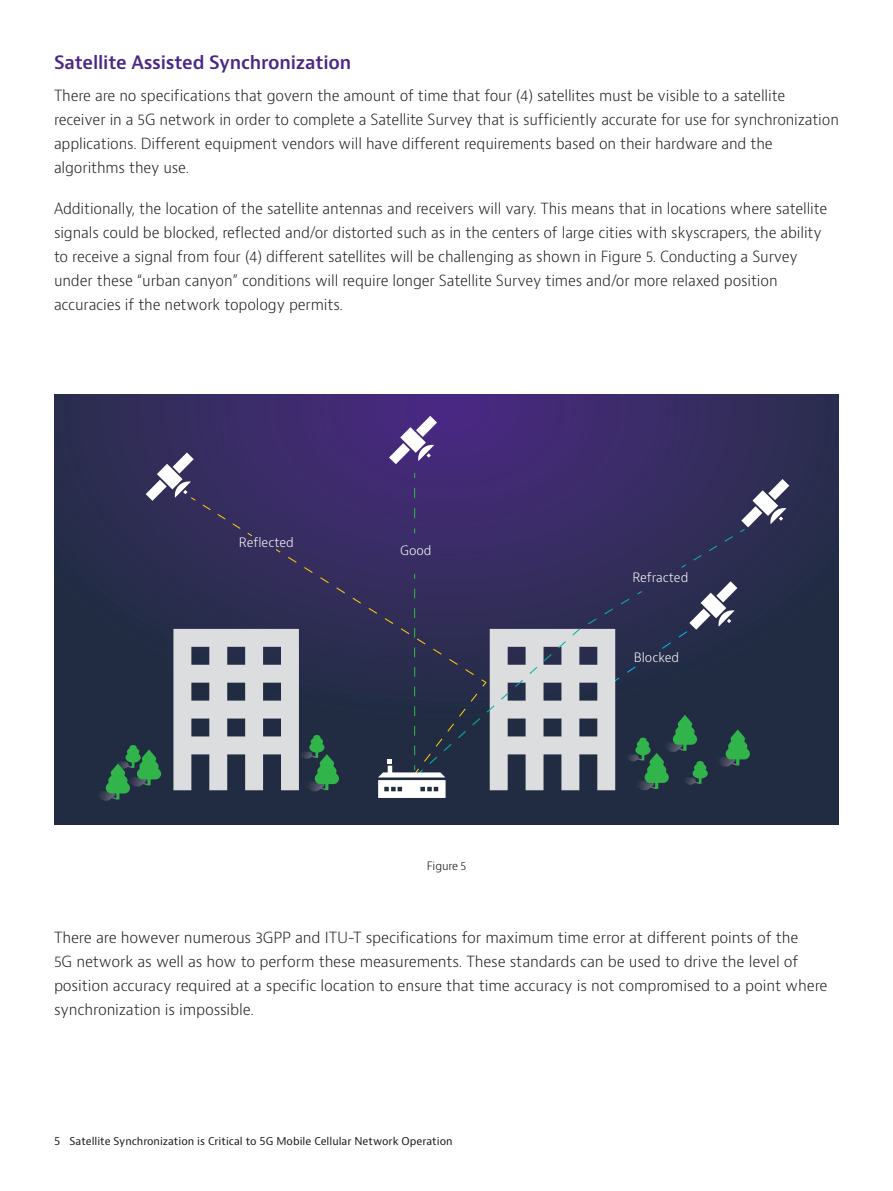
<style>
.page{position:relative;width:893px;height:1191px;background:#fff}
.page>*{position:absolute;margin:0;border:0;box-sizing:border-box;transform-origin:0 0}
.H2_Heading_Purple_12{font:600 18px "Bernino Sans";letter-spacing:-.01em;color:#4a2785}
.P_10_16{font:300 15px/24px "Bernino Sans";letter-spacing:-.01em;color:#231f20}
.t1{font:300 12.6px "Bernino Sans";color:#fff}
.t2{font:300 11.25px "Bernino Sans";letter-spacing:-.01em;color:#110a0c}
.t3{font:10.5px "Bernino Sans";color:#231f20}
</style>
<div class="page">
<svg style="left:54px;top:395px;width:785px;height:429px;background:#282b4d"></svg>
<svg style="left:89px;top:416px;width:700px;height:384px;background:#464668"></svg>
<p class="H2_Heading_Purple_12" style="left:54px;top:50px;width:299px">Satellite Assisted Synchronization</p>
<p class="P_10_16" style="left:54px;top:84px;width:786px">There are no specifications that govern the amount of time that four (4) satellites must be visible to a satellite receiver in a 5G network in order to complete a Satellite Survey that is sufficiently accurate for use for synchronization applications. Different equipment vendors will have different requirements based on their hardware and the algorithms they use.</p>
<p class="P_10_16" style="left:54px;top:197px;width:775px">Additionally, the location of the satellite antennas and receivers will vary. This means that in locations where satellite signals could be blocked, reflected and/or distorted such as in the centers of large cities with skyscrapers, the ability to receive a signal from four (4) different satellites will be challenging as shown in Figure 5. Conducting a Survey under these “urban canyon” conditions will require longer Satellite Survey times and/or more relaxed position accuracies if the network topology permits.</p>
<p class="t1" style="left:239px;top:533px;width:56px">Reflected</p>
<p class="t1" style="left:400px;top:542px;width:33px">Good</p>
<p class="t2" style="left:427px;top:858px;width:41px">Figure 5</p>
<p class="t1" style="left:632px;top:569px;width:58px">Refracted</p>
<p class="t1" style="left:634px;top:648px;width:47px">Blocked</p>
<p class="P_10_16" style="left:54px;top:926px;width:775px">There are however numerous 3GPP and ITU-T specifications for maximum time error at different points of the<br>5G network as well as how to perform these measurements. These standards can be used to drive the level of position accuracy required at a specific location to ensure that time accuracy is not compromised to a point where synchronization is impossible.</p>
<p class="t3" style="left:54px;top:1134px;width:400px">5 Satellite Synchronization is Critical to 5G Mobile Cellular Network Operation</p>
</div>
